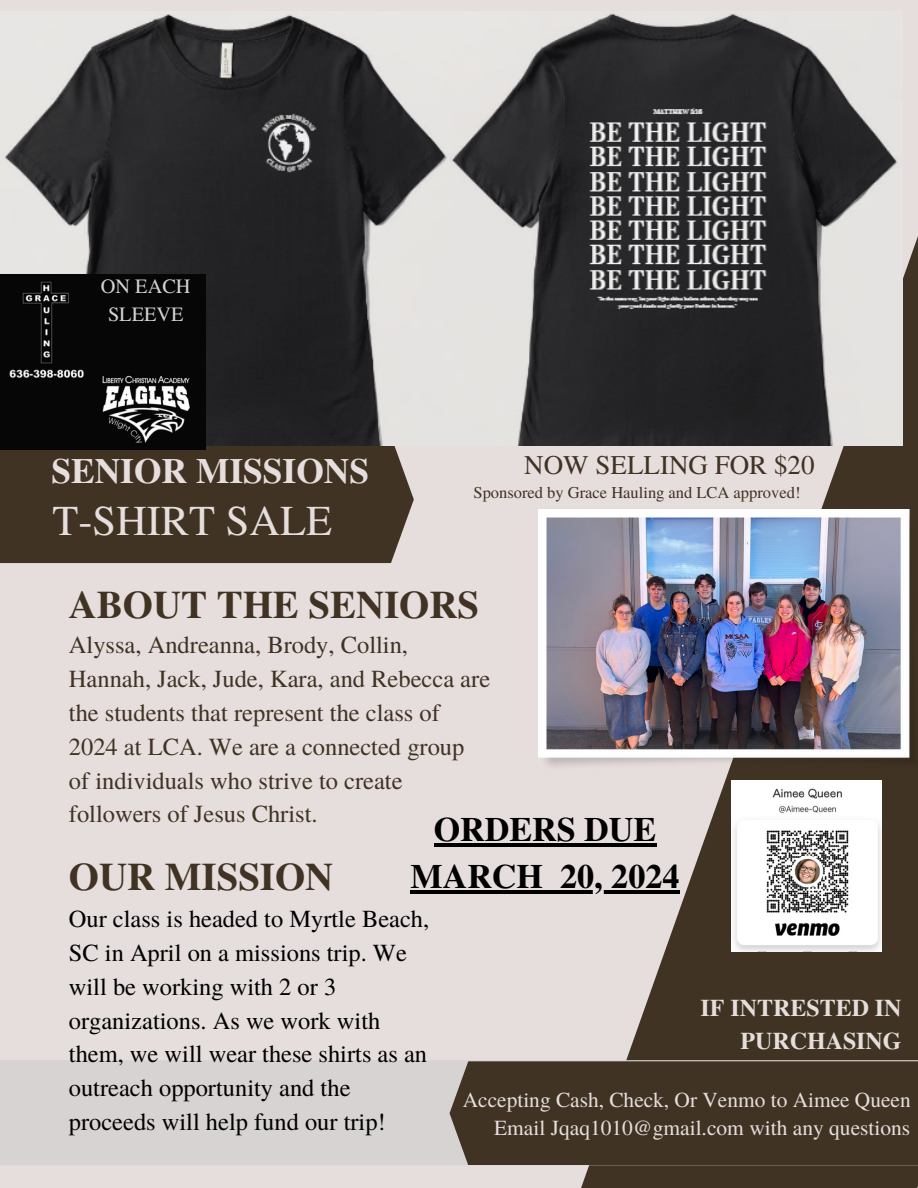
<style>
.page{position:relative;width:918px;height:1188px;background:#e6dddd}
.page>*{position:absolute;margin:0;border:0;box-sizing:border-box;transform-origin:0 0}
.t1{font:42.45px "Te X Gyre Termes";color:#e6dddd}
.t2{font:700 38.85px "Te X Gyre Termes";color:#403323}
.t3{font:700 35.4px "Te X Gyre Termes";color:#e6dddd}
.t4{font:700 34.05px/47.2px "Te X Gyre Termes";color:#000}
.t5{font:27px "Te X Gyre Termes";color:#403323}
.t6{font:24.45px/33.8px "Te X Gyre Termes";color:#000}
.t7{font:24.45px/33.9px "Te X Gyre Termes";color:#403323}
.t8{font:700 24px/33.6px "Te X Gyre Termes";color:#e6dddd;text-align:right}
.t9{font:21.45px "Te X Gyre Termes";color:#e6dddd}
.t10{font:21.3px "Te X Gyre Termes";color:#e6dddd}
.t11{font:20.25px/28.2px "Te X Gyre Termes";color:#d8d3d3;text-align:center}
.t12{font:16.5px "Te X Gyre Termes";color:#403323}
</style>
<div class="page">
<svg style="left:538px;top:236px;width:380px;height:952px"></svg>
<div style="left:0;top:446px;width:414px;height:117px;background:#403323"></div>
<div style="left:0;top:1060px;width:918px;height:105px;background:#d8d3d3"></div>
<div style="left:450px;top:1061px;width:468px;height:104px;background:#403323"></div>
<img style="left:539px;top:509px;width:379px;height:262px">
<img style="left:0;top:13px;width:902px;height:433px">
<img style="left:731px;top:781px;width:151px;height:171px">
<img style="left:0;top:275px;width:206px;height:174px">
<hr style="left:434px;top:843px;width:222px;height:4px;background:#000">
<hr style="left:411px;top:890px;width:132px;height:4px;background:#000">
<hr style="left:543px;top:890px;width:17px;height:4px;background:#000">
<hr style="left:560px;top:890px;width:119px;height:4px;background:#000">
<h1 class="t11" style="left:101px;top:271px;width:91px">ON EACH<br>SLEEVE</h1>
<h6 class="t3" style="left:51px;top:443px;width:319px">SENIOR MISSIONS</h6>
<p class="t1" style="left:52px;top:490px;width:281px">T-SHIRT SALE</p>
<h3 class="t5" style="left:524px;top:446px;width:292px">NOW SELLING FOR $20</h3>
<h5 class="t12" style="left:474px;top:481px;width:328px">Sponsored by Grace Hauling and LCA approved!</h5>
<p class="t2" style="left:69px;top:574px;width:412px">ABOUT THE SENIORS</p>
<h2 class="t7" style="left:69px;top:627px;width:423px">Alyssa, Andreanna, Brody, Collin, Hannah, Jack, Jude, Kara, and Rebecca are the students that represent the class of 2024 at LCA. We are a connected group of individuals who strive to create followers of Jesus Christ.</h2>
<h5 class="t4" style="left:411px;top:804px;width:247px;text-indent:23px">ORDERS DUE<br>MARCH</h5>
<p class="t2" style="left:69px;top:846px;width:266px">OUR MISSION</p>
<p class="t4" style="left:560px;top:851px;width:121px">20, 2024</p>
<h1 class="t6" style="left:69px;top:901px;width:362px">Our class is headed to Myrtle Beach,<br>SC in April on a missions trip. We will be working with 2 or 3 organizations. As we work with them, we will wear these shirts as an outreach opportunity and the proceeds will help fund our trip!</h1>
<p class="t8" style="left:701px;top:990px;width:202px">IF INTRESTED IN<br>PURCHASING</p>
<h3 class="t10" style="left:463px;top:1085px;width:449px">Accepting Cash, Check, Or Venmo to Aimee Queen</h3>
<p class="t9" style="left:494px;top:1113px;width:418px">Email Jqaq1010@gmail.com with any questions</p>
</div>
